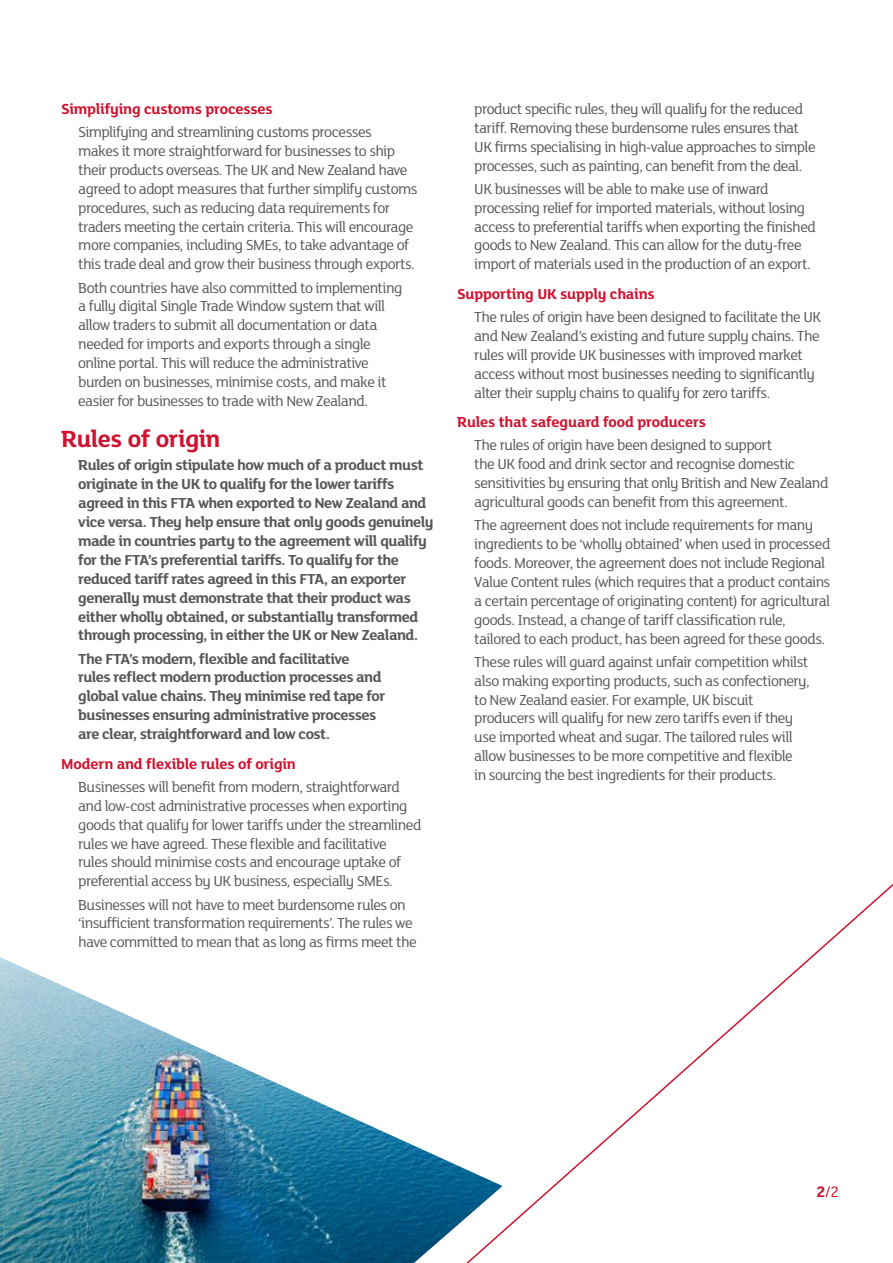
<style>
.page{position:relative;width:893px;height:1263px;background:#fff}
.page>*{position:absolute;margin:0;border:0;box-sizing:border-box;transform-origin:0 0}
.Sub_header{font:700 25.5px "FS Lola";letter-spacing:-.02em;color:#cf122e}
.t1{font:16.65px "FS Lola";color:#cf122e}
.Body{font:15.75px/18.9px "FS Lola";letter-spacing:-.04em;color:#575756}
.Body-2{font:700 15.75px/18.9px "FS Lola";letter-spacing:-.035em;color:#575756}
.Sub_header-2{font:700 15.75px "FS Lola";letter-spacing:-.015em;color:#cf122e}
.s1{font-weight:700}
</style>
<div class="page">
<img style="left:0;top:957px;width:502px;height:306px">
<p class="Sub_header-2" style="left:61px;top:98px;width:213px">Simplifying customs processes</p>
<p class="Body" style="left:78px;top:122px;width:341px">Simplifying and streamlining customs processes<br>makes it more straightforward for businesses to ship their products overseas. The UK and New Zealand have agreed to adopt measures that further simplify customs procedures, such as reducing data requirements for traders meeting the certain criteria. This will encourage more companies, including SMEs, to take advantage of this trade deal and grow their business through exports.</p>
<p class="Body" style="left:78px;top:277px;width:326px">Both countries have also committed to implementing a fully digital Single Trade Window system that will allow traders to submit all documentation or data needed for imports and exports through a single online portal. This will reduce the administrative burden on businesses, minimise costs, and make it easier for businesses to trade with New Zealand.</p>
<p class="Sub_header" style="left:61px;top:421px;width:161px">Rules of origin</p>
<p class="Body-2" style="left:78px;top:455px;width:357px">Rules of origin stipulate how much of a product must originate in the UK to qualify for the lower tariffs agreed in this FTA when exported to New Zealand and vice versa. They help ensure that only goods genuinely made in countries party to the agreement will qualify for the FTA’s preferential tariffs. To qualify for the reduced tariff rates agreed in this FTA, an exporter generally must demonstrate that their product was either wholly obtained, or substantially transformed through processing, in either the UK or New Zealand.</p>
<p class="Body-2" style="left:78px;top:648px;width:308px">The FTA’s modern, flexible and facilitative rules reflect modern production processes and global value chains. They minimise red tape for businesses ensuring administrative processes are clear, straightforward and low cost.</p>
<p class="Sub_header-2" style="left:61px;top:753px;width:236px">Modern and flexible rules of origin</p>
<p class="Body" style="left:78px;top:777px;width:345px">Businesses will benefit from modern, straightforward and low-cost administrative processes when exporting goods that qualify for lower tariffs under the streamlined rules we have agreed. These flexible and facilitative<br>rules should minimise costs and encourage uptake of preferential access by UK business, especially SMEs.</p>
<p class="Body" style="left:78px;top:894px;width:340px">Businesses will not have to meet burdensome rules on ‘insufficient transformation requirements’. The rules we have committed to mean that as long as firms meet the</p>
<p class="Body" style="left:474px;top:99px;width:343px">product specific rules, they will qualify for the reduced tariff. Removing these burdensome rules ensures that UK firms specialising in high-value approaches to simple processes, such as painting, can benefit from the deal.</p>
<p class="Body" style="left:474px;top:179px;width:343px">UK businesses will be able to make use of inward processing relief for imported materials, without losing access to preferential tariffs when exporting the finished goods to New Zealand. This can allow for the duty-free import of materials used in the production of an export.</p>
<p class="Sub_header-2" style="left:457px;top:283px;width:199px">Supporting UK supply chains</p>
<p class="Body" style="left:474px;top:307px;width:348px">The rules of origin have been designed to facilitate the UK and New Zealand’s existing and future supply chains. The rules will provide UK businesses with improved market access without most businesses needing to significantly alter their supply chains to qualify for zero tariffs.</p>
<p class="Sub_header-2" style="left:457px;top:411px;width:250px">Rules that safeguard food producers</p>
<p class="Body" style="left:474px;top:435px;width:356px">The rules of origin have been designed to support<br>the UK food and drink sector and recognise domestic sensitivities by ensuring that only British and New Zealand agricultural goods can benefit from this agreement.</p>
<p class="Body" style="left:474px;top:515px;width:358px">The agreement does not include requirements for many ingredients to be ‘wholly obtained’ when used in processed foods. Moreover, the agreement does not include Regional Value Content rules (which requires that a product contains a certain percentage of originating content) for agricultural goods. Instead, a change of tariff classification rule, tailored to each product, has been agreed for these goods.</p>
<p class="Body" style="left:474px;top:651px;width:337px">These rules will guard against unfair competition whilst also making exporting products, such as confectionery, to New Zealand easier. For example, UK biscuit producers will qualify for new zero tariffs even if they use imported wheat and sugar. The tailored rules will allow businesses to be more competitive and flexible<br>in sourcing the best ingredients for their products.</p>
<p class="t1" style="left:816px;top:1181px;width:24px"><span class="s1">2</span>/2</p>
</div>
